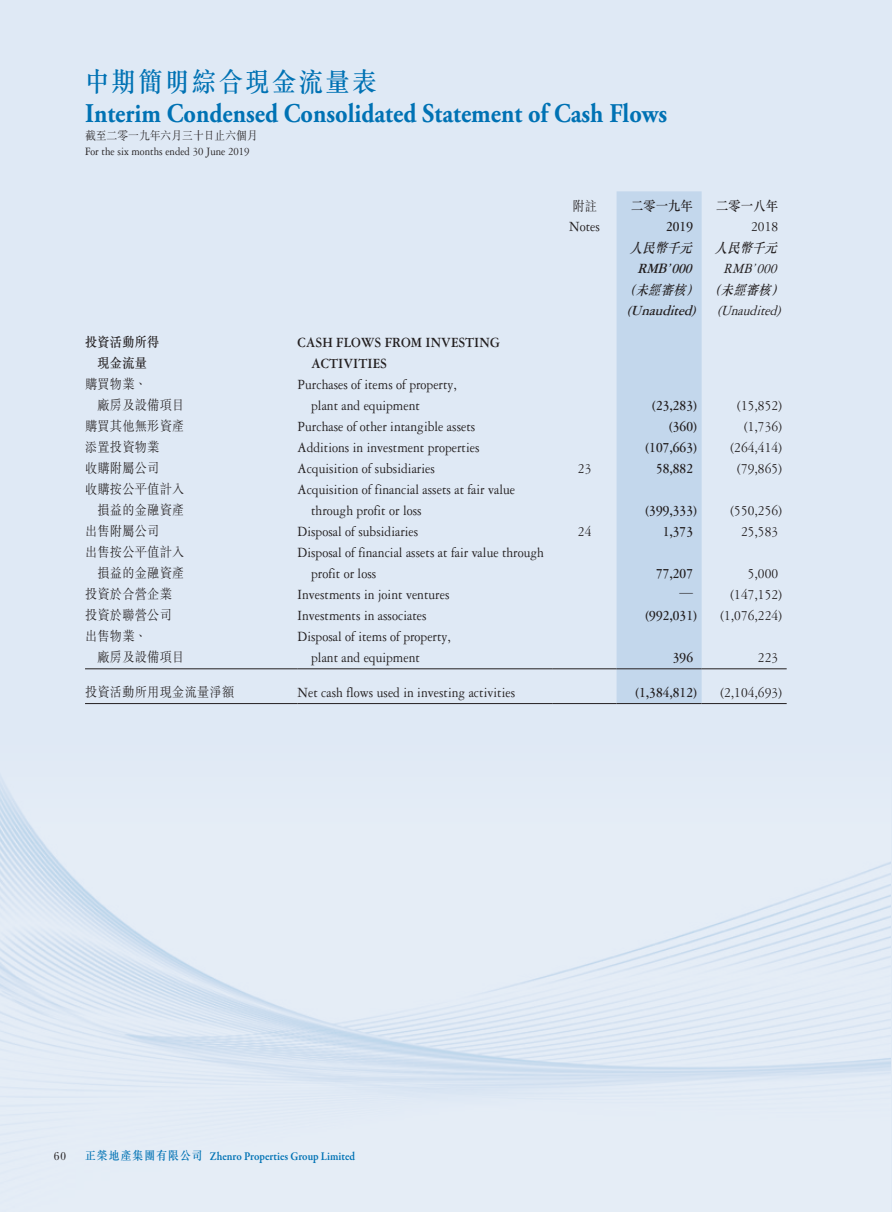
<style>
.page{position:relative;width:893px;height:1212px;background:#fff}
.page>*{position:absolute;margin:0;border:0;box-sizing:border-box;transform-origin:0 0}
.t1{font:700 27px "Adobe Garamond Pro";color:#0072b4;scale:.9 1}
.t2{font:500 27px "M Sung HK";letter-spacing:.1em;color:#0072b4;scale:.9 1}
.t3{font:15px/21px "Garamond 3 LT Std";color:#231f20;scale:.9 1}
.t4{font:700 15px/21px "Garamond 3 LT Std";color:#231f20;scale:.9 1}
.t5{font:italic 700 15px "Garamond 3 LT Std";color:#231f20;scale:.9 1}
.t6{font:italic 15px "Garamond 3 LT Std";color:#231f20;scale:.9 1}
.t7{font:500 15px "M Sung HK";color:#231f20;scale:.9 1}
.t8{font:300 13.5px/21px "M Sung HK";letter-spacing:.025em;color:#231f20;scale:.9 1}
.t9{font:italic 500 13.5px "M Sung HK";color:#231f20;scale:.9 1}
.t10{font:500 13.5px/21px "M Sung HK";letter-spacing:.025em;color:#231f20;text-align:center;scale:.9 1}
.t11{font:600 12px "Garamond Premr Pro";color:#0072b4;scale:.9 1}
.t12{font:12px "Garamond 3 LT Std";color:#231f20;scale:.9 1}
.t13{font:300 12px "M Sung HK";color:#231f20;scale:.9 1}
.t14{font:500 12px "M Sung HK";color:#231f20;scale:.9 1}
.s1{font-weight:400}
.s2{font-family:"M Sung HK";font-weight:500}
</style>
<div class="page">
<div style="left:0;top:0;width:892px;height:1212px;background:#dfe9f5"></div>
<img style="left:0;top:680px;width:891px;height:406px">
<div style="left:617px;top:191px;width:85px;height:512px;background:#c3d7ec"></div>
<hr style="left:85px;top:668px;width:213px;height:1px;background:#231f20">
<hr style="left:298px;top:668px;width:255px;height:1px;background:#231f20">
<hr style="left:553px;top:668px;width:64px;height:1px;background:#231f20">
<hr style="left:617px;top:668px;width:85px;height:1px;background:#231f20">
<hr style="left:702px;top:668px;width:85px;height:1px;background:#231f20">
<hr style="left:85px;top:703px;width:213px;height:1px;background:#231f20">
<hr style="left:298px;top:703px;width:255px;height:1px;background:#231f20">
<hr style="left:553px;top:703px;width:64px;height:1px;background:#231f20">
<hr style="left:617px;top:703px;width:85px;height:1px;background:#231f20">
<hr style="left:702px;top:703px;width:85px;height:1px;background:#231f20">
<h1 class="t2" style="left:85px;top:63px;width:326px">中期簡明綜合現金流量表</h1>
<h1 class="t1" style="left:85px;top:98px;width:648px">Interim Condensed Consolidated Statement of Cash Flows</h1>
<p class="t13" style="left:85px;top:127px;width:194px">截至二零一九年六月三十日止六個月</p>
<p class="t12" style="left:85px;top:145px;width:184px">For the six months ended 30 June 2019</p>
<p class="t10" style="left:85px;top:331px;width:84px">投資活動所得現金流量</p>
<p class="t4" style="left:311px;top:332px;width:211px;text-indent:-14px">CASH FLOWS FROM INVESTING<br>ACTIVITIES</p>
<p class="t8" style="left:97px;top:373px;width:98px;text-indent:-12px">購買物業、<br>廠房及設備項目</p>
<p class="t3" style="left:311px;top:374px;width:164px;text-indent:-14px">Purchases of items of property, plant and equipment</p>
<p class="t8" style="left:572px;top:195px;width:29px">附註</p>
<p class="t10" style="left:631px;top:195px;width:70px">二零一九年</p>
<p class="t10" style="left:716px;top:195px;width:70px">二零一八年</p>
<p class="t3" style="left:569px;top:216px;width:36px">Notes</p>
<p class="t4" style="left:666px;top:216px;width:31px">2019</p>
<p class="t3" style="left:751px;top:216px;width:32px">2018</p>
<p class="t9" style="left:630px;top:238px;width:76px">人民幣千元</p>
<p class="t9" style="left:715px;top:238px;width:76px">人民幣千元</p>
<p class="t5" style="left:637px;top:261px;width:67px">RMB’000</p>
<p class="t6" style="left:723px;top:261px;width:66px">RMB’000</p>
<p class="t9" style="left:623px;top:280px;width:184px">（未經審核）（未經審核）</p>
<p class="t5" style="left:627px;top:303px;width:177px">(Unaudited) <span class="s1">(Unaudited)</span></p>
<p class="t4" style="left:652px;top:395px;width:51px">(23,283)</p>
<p class="t3" style="left:737px;top:395px;width:51px">(15,852)</p>
<p class="t8" style="left:85px;top:415px;width:112px">購買其他無形資產</p>
<p class="t3" style="left:298px;top:416px;width:199px">Purchase of other intangible assets</p>
<p class="t4" style="left:669px;top:416px;width:32px">(360)</p>
<p class="t3" style="left:744px;top:416px;width:44px">(1,736)</p>
<p class="t8" style="left:85px;top:436px;width:84px">添置投資物業</p>
<p class="t3" style="left:298px;top:437px;width:204px">Additions in investment properties</p>
<p class="t4" style="left:645px;top:437px;width:59px">(107,663)</p>
<p class="t3" style="left:730px;top:437px;width:59px">(264,414)</p>
<p class="t8" style="left:85px;top:457px;width:84px">收購附屬公司</p>
<p class="t3" style="left:298px;top:458px;width:154px">Acquisition of subsidiaries</p>
<p class="t3" style="left:578px;top:458px;width:16px">23</p>
<p class="t4" style="left:656px;top:458px;width:43px">58,882</p>
<p class="t3" style="left:737px;top:458px;width:51px">(79,865)</p>
<p class="t8" style="left:85px;top:478px;width:112px;text-align:right">收購按公平值計入損益的金融資產</p>
<p class="t3" style="left:311px;top:479px;width:228px;text-indent:-14px">Acquisition of financial assets at fair value through profit or loss</p>
<p class="t4" style="left:645px;top:500px;width:59px">(399,333)</p>
<p class="t3" style="left:730px;top:500px;width:59px">(550,256)</p>
<p class="t8" style="left:85px;top:520px;width:84px">出售附屬公司</p>
<p class="t3" style="left:298px;top:521px;width:136px">Disposal of subsidiaries</p>
<p class="t3" style="left:578px;top:521px;width:16px">24</p>
<p class="t4" style="left:663px;top:521px;width:35px">1,373</p>
<p class="t3" style="left:741px;top:521px;width:43px">25,583</p>
<p class="t8" style="left:85px;top:541px;width:112px;text-align:right">出售按公平值計入損益的金融資產</p>
<p class="t3" style="left:311px;top:542px;width:260px;text-indent:-14px">Disposal of financial assets at fair value through profit or loss</p>
<p class="t4" style="left:656px;top:563px;width:43px">77,207</p>
<p class="t3" style="left:748px;top:563px;width:35px">5,000</p>
<p class="t8" style="left:85px;top:583px;width:98px">投資於合營企業</p>
<p class="t3" style="left:298px;top:584px;width:170px">Investments in joint ventures</p>
<p class="t7" style="left:680px;top:583px;width:16px">—</p>
<p class="t3" style="left:730px;top:584px;width:59px">(147,152)</p>
<p class="t8" style="left:85px;top:604px;width:98px">投資於聯營公司</p>
<p class="t3" style="left:298px;top:605px;width:145px">Investments in associates</p>
<p class="t4" style="left:645px;top:605px;width:59px">(992,031)</p>
<p class="t3" style="left:720px;top:605px;width:70px">(1,076,224)</p>
<p class="t8" style="left:97px;top:625px;width:98px;text-indent:-12px">出售物業、<br>廠房及設備項目</p>
<p class="t3" style="left:311px;top:626px;width:157px;text-indent:-14px">Disposal of items of property, plant and equipment</p>
<p class="t4" style="left:673px;top:647px;width:24px">396</p>
<p class="t3" style="left:758px;top:647px;width:24px">223</p>
<p class="t8" style="left:85px;top:681px;width:167px">投資活動所用現金流量淨額</p>
<p class="t3" style="left:298px;top:682px;width:243px">Net cash flows used in investing activities</p>
<p class="t4" style="left:635px;top:682px;width:70px">(1,384,812)</p>
<p class="t3" style="left:720px;top:682px;width:70px">(2,104,693)</p>
<p class="t14" style="left:54px;top:1147px;width:15px">60</p>
<p class="t11" style="left:85px;top:1149px;width:302px"><span class="s2">正榮地產集團有限公司</span> Zhenro Properties Group Limited</p>
</div>
